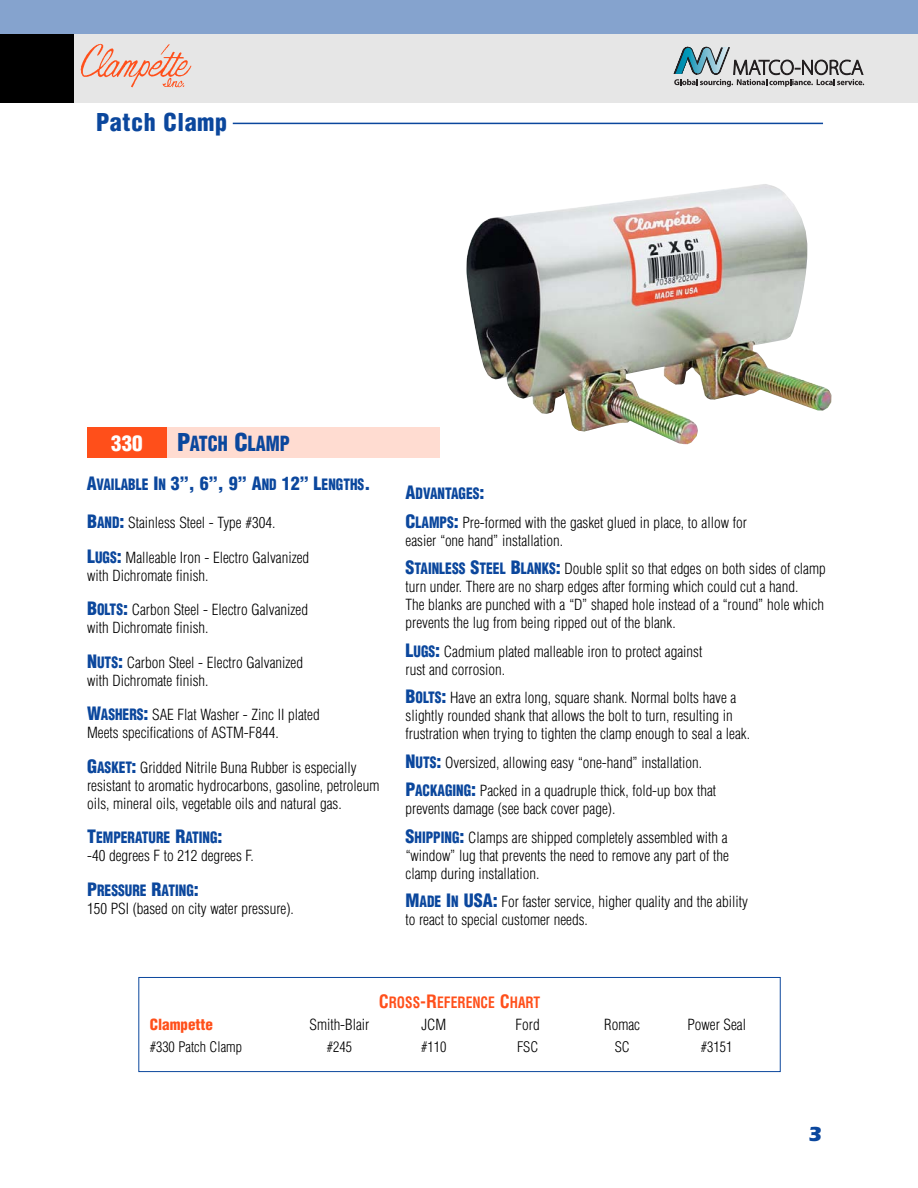
<style>
.page{position:relative;width:918px;height:1188px;background:#fff}
.page>*{position:absolute;margin:0;border:0;box-sizing:border-box;transform-origin:0 0}
.t1{font:900 condensed 24px "Helvetica";letter-spacing:.025em;color:#0b479d}
.t2{font:900 condensed 21px "Helvetica";color:#fff}
.t3{font:700 21px "Itc Eras";color:#0b479d}
.t4{font:900 condensed 20.4px "Helvetica";color:#0b479d;scale:.88 1}
.t5{font:900 condensed 15.3px "Helvetica";color:#0b479d;scale:.88 1}
.t6{font:700 condensed 15.3px "Helvetica";color:#ff4f1a;scale:.88 1}
.t7{font:300 condensed 15px/18px "Helvetica";color:#000}
.t8{font:900 condensed 15px "Helvetica";color:#ff4f1a}
.t9{font:300 condensed 14.25px "Helvetica";color:#000}
.s1{font-size:24px}
.s2{font-size:18px}
.s3{font-weight:900;font-size:18px;color:#0b479d}
.s4{font-weight:900;font-size:15.3px;color:#0b479d}
</style>
<div class="page">
<hr style="left:233px;top:123px;width:590px;height:1px;background:#0b479d">
<div style="left:0;top:32px;width:918px;height:71px;background:#e6e6e6"></div>
<div style="left:0;top:34px;width:73px;height:69px;background:#000"></div>
<div style="left:0;top:0;width:918px;height:34px;background:#85a3ce"></div>
<div style="left:166px;top:428px;width:273px;height:30px;background:#ffdcd1"></div>
<div style="left:87px;top:428px;width:80px;height:30px;background:#ff4f1a"></div>
<img style="left:466px;top:184px;width:365px;height:260px">
<div style="left:138px;top:977px;width:643px;height:95px;border:1px solid #0b479d"></div>
<img style="left:81px;top:43px;width:111px;height:45px">
<svg style="left:673px;top:47px;width:191px;height:40px"></svg>
<h1 class="t1" style="left:96px;top:113px;width:133px">Patch Clamp</h1>
<h2 class="t2" style="left:111px;top:435px;width:33px">330</h2>
<h3 class="t4" style="left:177px;top:436px;width:130px"><span class="s1">P</span>ATCH <span class="s1">C</span>LAMP</h3>
<p class="t5" style="left:87px;top:479px;width:324px"><span class="s2">A</span>VAILABLE <span class="s2">I</span>N <span class="s2">3”, 6”, 9” A</span>ND <span class="s2">12” L</span>ENGTHS<span class="s2">.</span></p>
<p class="t7" style="left:87px;top:515px;width:190px"><span class="s3">B</span><span class="s4">AND</span><span class="s3">:</span> Stainless Steel - Type #304.</p>
<p class="t7" style="left:87px;top:550px;width:224px"><span class="s3">L</span><span class="s4">UGS</span><span class="s3">:</span> Malleable Iron - Electro Galvanized with Dichromate finish.</p>
<p class="t7" style="left:87px;top:602px;width:222px"><span class="s3">B</span><span class="s4">OLTS</span><span class="s3">:</span> Carbon Steel - Electro Galvanized with Dichromate finish.</p>
<p class="t7" style="left:87px;top:655px;width:217px"><span class="s3">N</span><span class="s4">UTS</span><span class="s3">:</span> Carbon Steel - Electro Galvanized with Dichromate finish.</p>
<p class="t7" style="left:87px;top:707px;width:234px"><span class="s3">W</span><span class="s4">ASHERS</span><span class="s3">:</span> SAE Flat Washer - Zinc II plated<br>Meets specifications of ASTM-F844.</p>
<p class="t7" style="left:87px;top:760px;width:294px"><span class="s3">G</span><span class="s4">ASKET</span><span class="s3">:</span> Gridded Nitrile Buna Rubber is especially resistant to aromatic hydrocarbons, gasoline, petroleum oils, mineral oils, vegetable oils and natural gas.</p>
<p class="t5" style="left:87px;top:832px;width:155px"><span class="s2">T</span>EMPERATURE <span class="s2">R</span>ATING<span class="s2">:</span></p>
<p class="t7" style="left:87px;top:848px;width:168px">-40 degrees F to 212 degrees F.</p>
<p class="t5" style="left:87px;top:884px;width:128px"><span class="s2">P</span>RESSURE <span class="s2">R</span>ATING<span class="s2">:</span></p>
<p class="t7" style="left:87px;top:901px;width:208px">150 PSI (based on city water pressure).</p>
<p class="t5" style="left:406px;top:488px;width:91px"><span class="s2">A</span>DVANTAGES<span class="s2">:</span></p>
<p class="t7" style="left:406px;top:514px;width:343px"><span class="s3">C</span><span class="s4">LAMPS</span><span class="s3">:</span> Pre-formed with the gasket glued in place, to allow for easier “one hand” installation.</p>
<p class="t7" style="left:406px;top:561px;width:422px"><span class="s3">S</span><span class="s4">TAINLESS</span> <span class="s3">S</span><span class="s4">TEEL</span> <span class="s3">B</span><span class="s4">LANKS</span><span class="s3">:</span> Double split so that edges on both sides of clamp turn under. There are no sharp edges after forming which could cut a hand.<br>The blanks are punched with a “D” shaped hole instead of a “round” hole which prevents the lug from being ripped out of the blank.</p>
<p class="t7" style="left:406px;top:643px;width:298px"><span class="s3">L</span><span class="s4">UGS</span><span class="s3">:</span> Cadmium plated malleable iron to protect against rust and corrosion.</p>
<p class="t7" style="left:406px;top:690px;width:346px"><span class="s3">B</span><span class="s4">OLTS</span><span class="s3">:</span> Have an extra long, square shank. Normal bolts have a slightly rounded shank that allows the bolt to turn, resulting in frustration when trying to tighten the clamp enough to seal a leak.</p>
<p class="t7" style="left:406px;top:749px;width:312px;line-height:28.5px"><span class="s3">N</span><span class="s4">UTS</span><span class="s3">:</span> Oversized, allowing easy “one-hand” installation.<br><span class="s3">P</span><span class="s4">ACKAGING</span><span class="s3">:</span> Packed in a quadruple thick, fold-up box that</p>
<p class="t7" style="left:406px;top:796px;width:324px;line-height:28.5px">prevents damage (see back cover page).<br><span class="s3">S</span><span class="s4">HIPPING</span><span class="s3">:</span> Clamps are shipped completely assembled with a</p>
<p class="t7" style="left:406px;top:847px;width:325px">“window” lug that prevents the need to remove any part of the clamp during installation.</p>
<p class="t7" style="left:406px;top:894px;width:344px"><span class="s3">M</span><span class="s4">ADE</span> <span class="s3">I</span><span class="s4">N</span> <span class="s3">USA:</span> For faster service, higher quality and the ability to react to special customer needs.</p>
<p class="t6" style="left:379px;top:996px;width:185px"><span class="s2">C</span>ROSS<span class="s2">-R</span>EFERENCE <span class="s2">C</span>HART</p>
<p class="t8" style="left:150px;top:1019px;width:65px">Clampette</p>
<p class="t7" style="left:310px;top:1017px;width:61px">Smith-Blair</p>
<p class="t7" style="left:421px;top:1017px;width:27px">JCM</p>
<p class="t7" style="left:516px;top:1017px;width:26px">Ford</p>
<p class="t7" style="left:604px;top:1017px;width:37px">Romac</p>
<p class="t7" style="left:687px;top:1017px;width:60px">Power Seal</p>
<p class="t9" style="left:150px;top:1041px;width:94px">#330 Patch Clamp</p>
<p class="t9" style="left:327px;top:1041px;width:27px">#245</p>
<p class="t9" style="left:421px;top:1041px;width:27px">#110</p>
<p class="t9" style="left:517px;top:1041px;width:23px">FSC</p>
<p class="t9" style="left:615px;top:1041px;width:17px">SC</p>
<p class="t9" style="left:701px;top:1041px;width:33px">#3151</p>
<h2 class="t3" style="left:808px;top:1127px;width:16px">3</h2>
</div>
